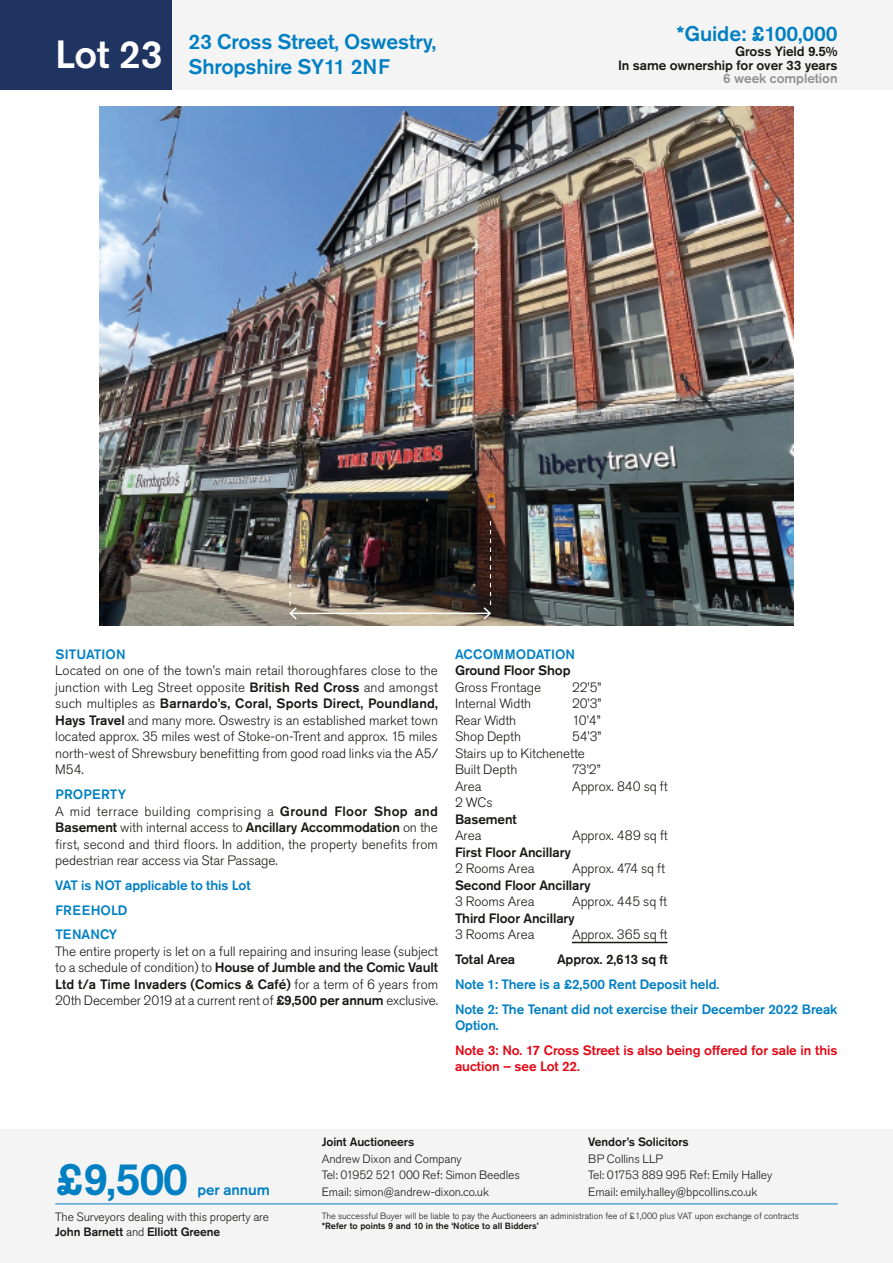
<style>
.page{position:relative;width:893px;height:1263px;background:#fff}
.page>*{position:absolute;margin:0;border:0;box-sizing:border-box;transform-origin:0 0}
.t1{font:500 45px "Akzidenz Grotesk Pro";color:#007fc3}
.t2{font:500 39px "Akzidenz Grotesk Pro";color:#fff}
.t3{font:500 21px/25.2px "Akzidenz Grotesk Pro";letter-spacing:-.005em;color:#007fc3}
.t4{font:500 15px "Akzidenz Grotesk Pro";letter-spacing:-.005em;color:#007fc3}
.t5{font:300 13.5px/16.5px "Akzidenz Grotesk Pro";letter-spacing:-.005em;color:#181816;text-align:justify}
.t6{font:500 13.5px/24.8px "Akzidenz Grotesk Pro";letter-spacing:-.005em;color:#007fc3}
.t7{font:500 13.5px/13.5px "Akzidenz Grotesk Pro";letter-spacing:-.005em;color:#181816;text-align:right}
.t8{font:500 13.5px/16.5px "Akzidenz Grotesk Pro";letter-spacing:-.005em;color:#e30614}
.t9{font:500 13.5px "Akzidenz Grotesk Pro";letter-spacing:-.005em;color:#919292}
.t10{font:300 12px/16.5px "Akzidenz Grotesk Pro";letter-spacing:-.005em;color:#181816}
.t11{font:500 12px "Akzidenz Grotesk Pro";letter-spacing:-.005em;color:#181816}
.t12{font:300 9px "Akzidenz Grotesk Pro";color:#181816}
.t13{font:500 9px "Akzidenz Grotesk Pro";color:#181816}
.s1{font-weight:500}
.s2{font-weight:500;color:#007fc3}
</style>
<div class="page">
<div style="left:0;top:0;width:893px;height:89px;background:#f4f4f4"></div>
<div style="left:0;top:1129px;width:893px;height:134px;background:#f4f4f4"></div>
<div style="left:0;top:0;width:171px;height:89px;background:#203461"></div>
<hr style="left:55px;top:1203px;width:783px;height:1px;background:#007fc3">
<img style="left:100px;top:106px;width:693px;height:520px">
<hr style="left:572px;top:942px;width:95px;height:1px;background:#181816">
<hr style="left:290px;top:613px;width:200px;height:1px;background:#fff">
<svg style="left:288px;top:523px;width:10px;height:98px"></svg>
<svg style="left:482px;top:521px;width:10px;height:100px"></svg>
<h2 class="t2" style="left:55px;top:29px;width:109px">Lot 23</h2>
<h3 class="t3" style="left:189px;top:29px;width:249px">23 Cross Street, Oswestry,<br>Shropshire SY11 2NF</h3>
<h3 class="t3" style="left:677px;top:21px;width:163px">*Guide: £100,000</h3>
<p class="t7" style="left:618px;top:45px;width:221px">Gross Yield 9.5%<br>In same ownership for over 33 years</p>
<p class="t9" style="left:723px;top:70px;width:116px">6 week completion</p>
<p class="t6" style="left:55px;top:642px;width:72px">SITUATION</p>
<p class="t5" style="left:55px;top:662px;width:384px">Located on one of the town’s main retail thoroughfares close to the junction with Leg Street opposite <span class="s1">British Red Cross</span> and amongst such multiples as <span class="s1">Barnardo’s, Coral, Sports Direct, Poundland, Hays Travel</span> and many more. Oswestry is an established market town located approx. 35 miles west of Stoke-on-Trent and approx. 15 miles north-west of Shrewsbury benefitting from good road links via the A5/ M54.</p>
<p class="t5" style="left:55px;top:786px;width:384px;text-align:left"><span class="s2">PROPERTY<br></span>A mid terrace building comprising a <span class="s1">Ground Floor Shop and Basement</span> with internal access to <span class="s1">Ancillary Accommodation</span> on the first, second and third floors. In addition, the property benefits from pedestrian rear access via Star Passage.</p>
<p class="t6" style="left:55px;top:873px;width:197px">VAT is NOT applicable to this Lot<br>FREEHOLD<br>TENANCY</p>
<p class="t5" style="left:55px;top:943px;width:384px">The entire property is let on a full repairing and insuring lease (subject to a schedule of condition) to <span class="s1">House of Jumble and the Comic Vault Ltd t/a Time Invaders (Comics &amp; Café)</span> for a term of 6 years from 20th December 2019 at a current rent of <span class="s1">£9,500 per annum</span> exclusive.</p>
<p class="t6" style="left:455px;top:642px;width:121px">ACCOMMODATION</p>
<p class="t7" style="left:455px;top:664px;width:117px">Ground Floor Shop</p>
<p class="t5" style="left:455px;top:679px;width:88px">Gross Frontage</p>
<p class="t5" style="left:572px;top:679px;width:31px">22’5”</p>
<p class="t5" style="left:455px;top:695px;width:78px">Internal Width</p>
<p class="t5" style="left:572px;top:695px;width:31px">20’3”</p>
<p class="t5" style="left:455px;top:712px;width:63px">Rear Width</p>
<p class="t5" style="left:572px;top:712px;width:30px">10’4”</p>
<p class="t5" style="left:455px;top:728px;width:68px">Shop Depth</p>
<p class="t5" style="left:455px;top:728px;width:148px;text-align:left;text-indent:117px">54’3”<br>Stairs up to Kitchenette<br>Built Depth</p>
<p class="t5" style="left:572px;top:761px;width:30px">73’2”</p>
<p class="t5" style="left:455px;top:778px;width:28px">Area</p>
<p class="t5" style="left:572px;top:778px;width:97px">Approx. 840 sq ft</p>
<p class="t5" style="left:455px;top:794px;width:39px">2 WCs</p>
<p class="t7" style="left:455px;top:812px;width:63px">Basement</p>
<p class="t5" style="left:455px;top:827px;width:28px">Area</p>
<p class="t5" style="left:572px;top:827px;width:97px">Approx. 489 sq ft</p>
<p class="t7" style="left:455px;top:845px;width:117px">First Floor Ancillary</p>
<p class="t5" style="left:455px;top:860px;width:81px">2 Rooms Area</p>
<p class="t5" style="left:572px;top:860px;width:95px">Approx. 474 sq ft</p>
<p class="t7" style="left:455px;top:878px;width:137px">Second Floor Ancillary</p>
<p class="t5" style="left:455px;top:893px;width:81px">3 Rooms Area</p>
<p class="t5" style="left:572px;top:893px;width:97px">Approx. 445 sq ft</p>
<p class="t7" style="left:455px;top:911px;width:121px">Third Floor Ancillary</p>
<p class="t5" style="left:455px;top:926px;width:81px">3 Rooms Area</p>
<p class="t5" style="left:572px;top:926px;width:97px">Approx. 365 sq ft</p>
<p class="t7" style="left:455px;top:952px;width:62px">Total Area</p>
<p class="t7" style="left:557px;top:952px;width:112px">Approx. 2,613 sq ft</p>
<p class="t6" style="left:455px;top:972px;width:384px">Note 1: There is a £2,500 Rent Deposit held.<br>Note 2: The Tenant did not exercise their December 2022 Break</p>
<p class="t6" style="left:455px;top:1013px;width:45px">Option.</p>
<p class="t8" style="left:455px;top:1042px;width:384px">Note 3: No. 17 Cross Street is also being offered for sale in this auction – see Lot 22.</p>
<h1 class="t1" style="left:55px;top:1150px;width:134px">£9,500</h1>
<p class="t11" style="left:588px;top:1134px;width:102px">Vendor’s Solicitors</p>
<p class="t10" style="left:588px;top:1150px;width:186px">BP Collins LLP<br>Tel: 01753 889 995 Ref: Emily Halley</p>
<p class="t11" style="left:322px;top:1134px;width:94px">Joint Auctioneers</p>
<p class="t10" style="left:322px;top:1150px;width:200px">Andrew Dixon and Company<br>Tel: 01952 521 000 Ref: Simon Beedles<br>Email: simon@andrew-dixon.co.uk</p>
<p class="t4" style="left:198px;top:1180px;width:74px">per annum</p>
<p class="t10" style="left:588px;top:1183px;width:171px">Email: emily.halley@bpcollins.co.uk</p>
<p class="t10" style="left:55px;top:1209px;width:215px;line-height:15px">The Surveyors dealing with this property are<br><span class="s1">John Barnett</span> and <span class="s1">Elliott Greene</span></p>
<p class="t12" style="left:322px;top:1209px;width:479px">The successful Buyer will be liable to pay the Auctioneers an administration fee of £1,000 plus VAT upon exchange of contracts</p>
<p class="t13" style="left:322px;top:1220px;width:218px">*Refer to points 9 and 10 in the ‘Notice to all Bidders’</p>
</div>
